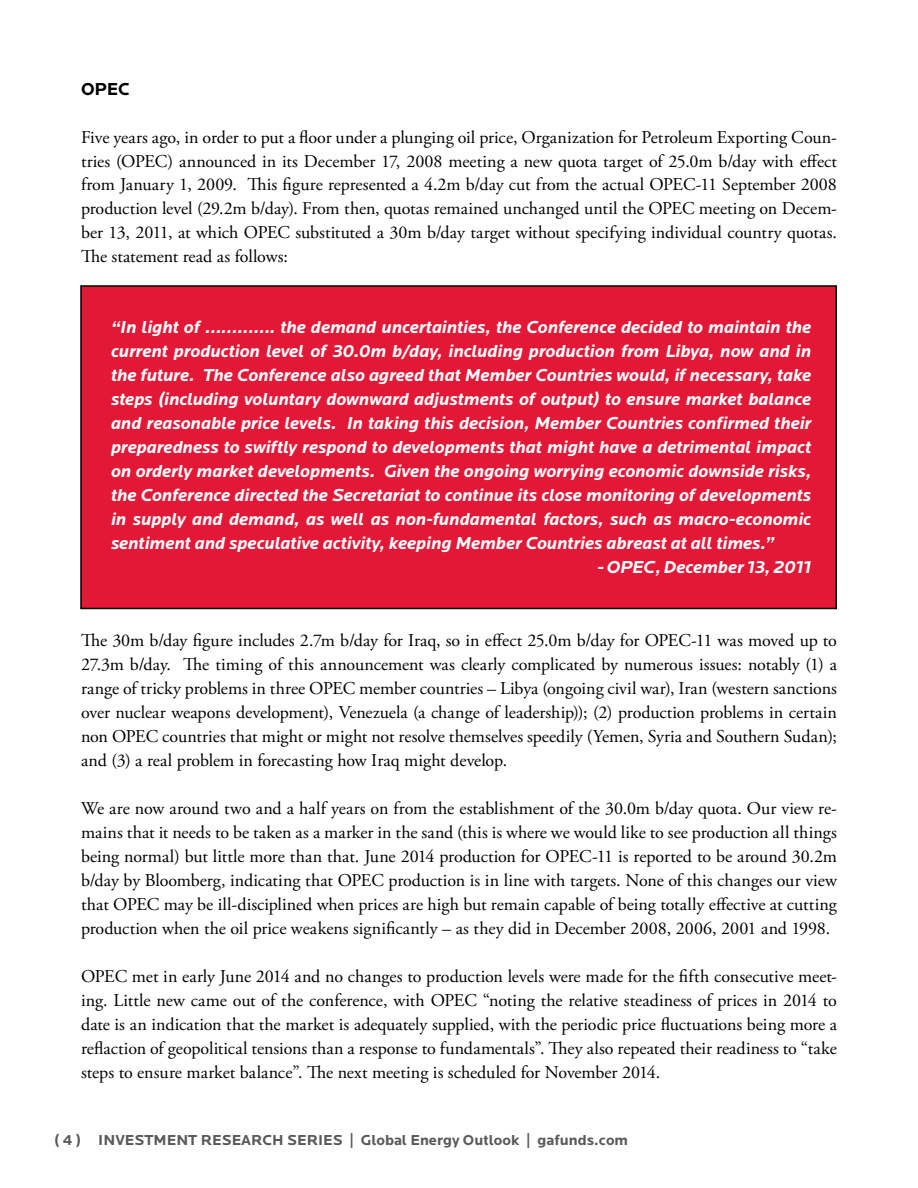
<style>
.page{position:relative;width:918px;height:1188px;background:#fff}
.page>*{position:absolute;margin:0;border:0;box-sizing:border-box;transform-origin:0 0}
.t1{font:18px/24px "Adobe Garamond Pro";color:#000;text-align:justify}
.t2{font:italic 700 18px/24px "Locator";letter-spacing:-.005em;color:#fff;text-align:justify}
.t3{font:700 18px "Locator";color:#000}
.t4{font:700 15px "Locator";color:#58595b}
</style>
<div class="page">
<div style="left:80px;top:285px;width:757px;height:324px;background:#e31837;border:2px solid #000"></div>
<p class="t3" style="left:81px;top:78px;width:51px">OPEC</p>
<p class="t1" style="left:81px;top:125px;width:758px">Five years ago, in order to put a floor under a plunging oil price, Organization for Petroleum Exporting Coun&shy;tries (OPEC) announced in its December 17, 2008 meeting a new quota target of 25.0m b/day with effect from January 1, 2009. This figure represented a 4.2m b/day cut from the actual OPEC-11 September 2008 production level (29.2m b/day). From then, quotas remained unchanged until the OPEC meeting on Decem&shy;ber 13, 2011, at which OPEC substituted a 30m b/day target without specifying individual country quotas.<br>The statement read as follows:</p>
<p class="t2" style="left:111px;top:316px;width:702px">“In light of …………. the demand uncertainties, the Conference decided to maintain the current production level of 30.0m b/day, including production from Libya, now and in the future. The Conference also agreed that Member Countries would, if necessary, take steps (including voluntary downward adjustments of output) to ensure market balance and reasonable price levels. In taking this decision, Member Countries confirmed their preparedness to swiftly respond to developments that might have a detrimental impact on orderly market developments. Given the ongoing worrying economic downside risks, the Conference directed the Secretariat to continue its close monitoring of developments in supply and demand, as well as non-fundamental factors, such as macro-economic sentiment and speculative activity, keeping Member Countries abreast at all times.”</p>
<p class="t2" style="left:597px;top:556px;width:216px">- OPEC, December 13, 2011</p>
<p class="t1" style="left:81px;top:629px;width:758px">The 30m b/day figure includes 2.7m b/day for Iraq, so in effect 25.0m b/day for OPEC-11 was moved up to 27.3m b/day. The timing of this announcement was clearly complicated by numerous issues: notably (1) a range of tricky problems in three OPEC member countries – Libya (ongoing civil war), Iran (western sanctions over nuclear weapons development), Venezuela (a change of leadership)); (2) production problems in certain non OPEC countries that might or might not resolve themselves speedily (Yemen, Syria and Southern Sudan); and (3) a real problem in forecasting how Iraq might develop.</p>
<p class="t1" style="left:81px;top:797px;width:758px">We are now around two and a half years on from the establishment of the 30.0m b/day quota. Our view re&shy;mains that it needs to be taken as a marker in the sand (this is where we would like to see production all things being normal) but little more than that. June 2014 production for OPEC-11 is reported to be around 30.2m b/day by Bloomberg, indicating that OPEC production is in line with targets. None of this changes our view that OPEC may be ill-disciplined when prices are high but remain capable of being totally effective at cutting production when the oil price weakens significantly – as they did in December 2008, 2006, 2001 and 1998.</p>
<p class="t1" style="left:81px;top:965px;width:758px">OPEC met in early June 2014 and no changes to production levels were made for the fifth consecutive meet&shy;ing. Little new came out of the conference, with OPEC “noting the relative steadiness of prices in 2014 to date is an indication that the market is adequately supplied, with the periodic price fluctuations being more a reflaction of geopolitical tensions than a response to fundamentals”. They also repeated their readiness to “take steps to ensure market balance”. The next meeting is scheduled for November 2014.</p>
<p class="t4" style="left:54px;top:1132px;width:576px">( 4 ) INVESTMENT RESEARCH SERIES | Global Energy Outlook | gafunds.com</p>
</div>
